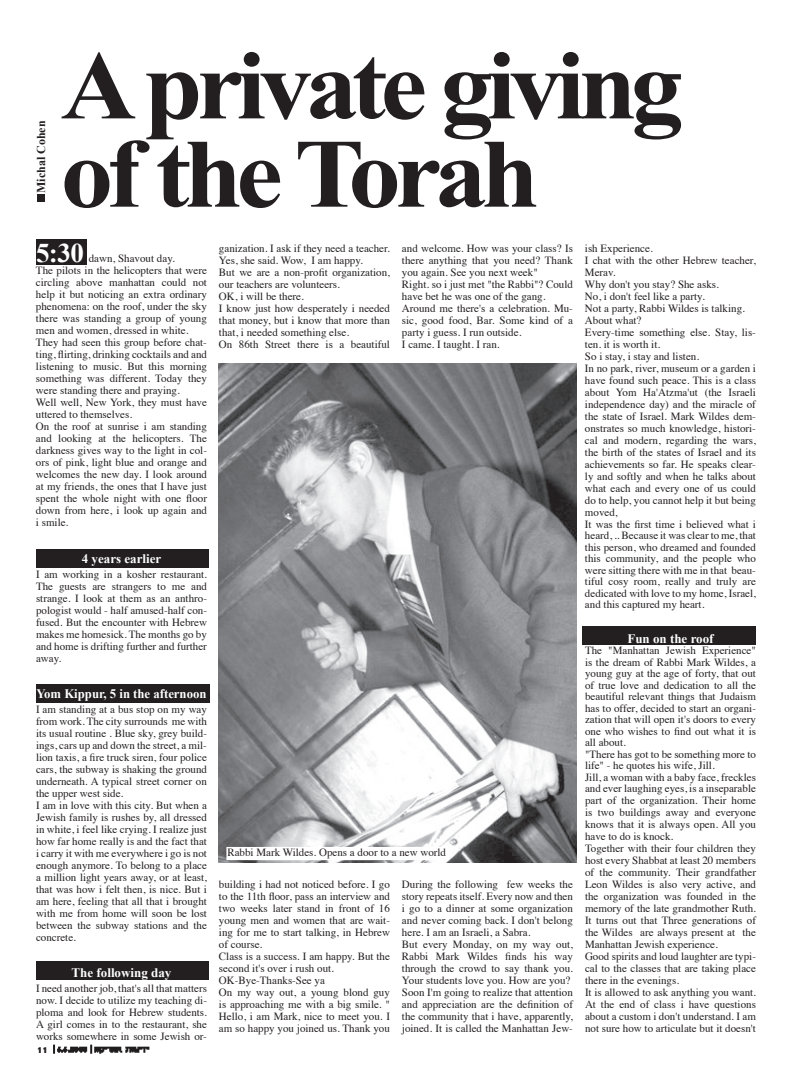
<style>
.page{position:relative;width:792px;height:1080px;background:#fff}
.page>*{position:absolute;margin:0;border:0;box-sizing:border-box;transform-origin:0 0}
.t1{font:700 98px "Times New Roman";letter-spacing:-.06em;color:#231f20;scale:1.07 1}
.t2{font:700 27px "Times New Roman";color:#fff}
.t3{font:700 13px "Times New Roman";color:#fff}
.t4{font:700 12px "Times New Roman";color:#231f20}
.t5{font:11px/12px "Times";color:#231f20}
.t6{font:11px "Kikar Dizengof Square Black MF";color:#231f20}
</style>
<div class="page">
<div style="left:36px;top:549px;width:172px;height:19px;background:#231f20"></div>
<div style="left:36px;top:684px;width:174px;height:19px;background:#231f20"></div>
<div style="left:36px;top:961px;width:172px;height:19px;background:#231f20"></div>
<div style="left:582px;top:626px;width:174px;height:19px;background:#231f20"></div>
<div style="left:36px;top:240px;width:50px;height:25px;background:#231f20"></div>
<img style="left:53px;top:1045px;width:97px;height:9px">
<img style="left:218px;top:364px;width:358px;height:499px">
<div style="left:227px;top:847px;width:222px;height:13px;background:#fff"></div>
<div style="left:38px;top:195px;width:7px;height:7px;background:#231f20"></div>
<p class="t4" style="left:33px;top:193px;width:74px;rotate:-90deg">Michal Cohen</p>
<h1 class="t1" style="left:61px;top:18px;width:583px">A private giving</h1>
<h1 class="t1" style="left:61px;top:106px;width:449px">of the Torah</h1>
<h2 class="t2" style="left:36px;top:235px;width:49px">5:30</h2>
<p class="t5" style="left:36px;top:252px;width:173px;text-indent:53px">dawn, Shavout day.<br>The pilots in the helicopters that were circling above manhattan could not help it but noticing an extra ordinary phenomena: on the roof, under the sky there was standing a group of young men and women, dressed in white.<br>They had seen this group before chat&shy;ting, flirting, drinking cocktails and and listening to music. But this morning something was different. Today they were standing there and praying.<br>Well well, New York, they must have uttered to themselves.<br>On the roof at sunrise i am standing and looking at the helicopters. The darkness gives way to the light in col&shy;ors of pink, light blue and orange and welcomes the new day. I look around at my friends, the ones that I have just spent the whole night with one floor down from here, i look up again and i smile.</p>
<p class="t3" style="left:82px;top:550px;width:81px">4 years earlier</p>
<p class="t5" style="left:36px;top:568px;width:173px;text-align:justify">I am working in a kosher restaurant.<br>The guests are strangers to me and strange. I look at them as an anthro&shy;pologist would - half amused-half con&shy;fused. But the encounter with Hebrew makes me homesick. The months go by and home is drifting further and further away.</p>
<p class="t3" style="left:36px;top:685px;width:172px">Yom Kippur, 5 in the afternoon</p>
<p class="t5" style="left:36px;top:703px;width:173px">I am standing at a bus stop on my way from work. The city surrounds me with its usual routine . Blue sky, grey build&shy;ings, cars up and down the street, a mil&shy;lion taxis, a fire truck siren, four police cars, the subway is shaking the ground underneath. A typical street corner on the upper west side.<br>I am in love with this city. But when a Jewish family is rushes by, all dressed in white, i feel like crying. I realize just how far home really is and the fact that i carry it with me everywhere i go is not enough anymore. To belong to a place a million light years away, or at least, that was how i felt then, is nice. But i am here, feeling that all that i brought with me from home will soon be lost between the subway stations and the concrete.</p>
<p class="t3" style="left:72px;top:964px;width:101px">The following day</p>
<p class="t5" style="left:36px;top:982px;width:173px;text-align:justify">I need another job, that's all that matters now. I decide to utilize my teaching di&shy;ploma and look for Hebrew students.<br>A girl comes in to the restaurant, she works somewhere in some Jewish or-</p>
<p class="t6" style="left:37px;top:1045px;width:12px">11</p>
<p class="t5" style="left:219px;top:242px;width:173px">ganization. I ask if they need a teacher.<br>Yes, she said. Wow, I am happy.<br>But we are a non-profit organization, our teachers are volunteers.<br>OK, i will be there.<br>I know just how desperately i needed that money, but i know that more than that, i needed something else.<br>On 86th Street there is a beautiful</p>
<p class="t5" style="left:402px;top:242px;width:173px">and welcome. How was your class? Is there anything that you need? Thank you again. See you next week"<br>Right. so i just met "the Rabbi"? Could have bet he was one of the gang.<br>Around me there's a celebration. Mu&shy;sic, good food, Bar. Some kind of a party i guess. I run outside.<br>I came. I taught. I ran.</p>
<p class="t5" style="left:227px;top:846px;width:220px">Rabbi Mark Wildes. Opens a door to a new world</p>
<p class="t5" style="left:219px;top:878px;width:173px">building i had not noticed before. I go to the 11th floor, pass an interview and two weeks later stand in front of 16 young men and women that are wait&shy;ing for me to start talking, in Hebrew of course.<br>Class is a success. I am happy. But the second it's over i rush out.<br>OK-Bye-Thanks-See ya<br>On my way out, a young blond guy is approaching me with a big smile. "<br>Hello, i am Mark, nice to meet you. I am so happy you joined us. Thank you</p>
<p class="t5" style="left:402px;top:878px;width:173px">During the following few weeks the story repeats itself. Every now and then i go to a dinner at some organization and never coming back. I don't belong here. I am an Israeli, a Sabra.<br>But every Monday, on my way out, Rabbi Mark Wildes finds his way through the crowd to say thank you.<br>Your students love you. How are you?<br>Soon I'm going to realize that attention and appreciation are the definition of the community that i have, apparently, joined. It is called the Manhattan Jew-</p>
<p class="t5" style="left:585px;top:242px;width:173px">ish Experience.<br>I chat with the other Hebrew teacher,<br>Merav.<br>Why don't you stay? She asks.<br>No, i don't feel like a party.<br>Not a party, Rabbi Wildes is talking.<br>About what?<br>Every-time something else. Stay, lis&shy;ten. it is worth it.<br>So i stay, i stay and listen.<br>In no park, river, museum or a garden i have found such peace. This is a class about Yom Ha'Atzma'ut (the Israeli independence day) and the miracle of the state of Israel. Mark Wildes dem&shy;onstrates so much knowledge, histori&shy;cal and modern, regarding the wars, the birth of the states of Israel and its achievements so far. He speaks clear&shy;ly and softly and when he talks about what each and every one of us could do to help, you cannot help it but being moved,<br>It was the first time i believed what i heard, .. Because it was clear to me, that this person, who dreamed and founded this community, and the people who were sitting there with me in that beau&shy;tiful cosy room, really and truly are dedicated with love to my home, Israel, and this captured my heart.</p>
<p class="t3" style="left:627px;top:630px;width:88px">Fun on the roof</p>
<p class="t5" style="left:585px;top:644px;width:173px">The "Manhattan Jewish Experience" is the dream of Rabbi Mark Wildes, a young guy at the age of forty, that out of true love and dedication to all the beautiful relevant things that Judaism has to offer, decided to start an organi&shy;zation that will open it's doors to every one who wishes to find out what it is all about.<br>"There has got to be something more to life" - he quotes his wife, Jill.<br>Jill, a woman with a baby face, freckles and ever laughing eyes, is a inseparable part of the organization. Their home is two buildings away and everyone knows that it is always open. All you have to do is knock.<br>Together with their four children they host every Shabbat at least 20 members of the community. Their grandfather Leon Wildes is also very active, and the organization was founded in the memory of the late grandmother Ruth.<br>It turns out that Three generations of the Wildes are always present at the Manhattan Jewish experience.<br>Good spirits and loud laughter are typi&shy;cal to the classes that are taking place there in the evenings.<br>It is allowed to ask anything you want.<br>At the end of class i have questions about a custom i don't understand. I am not sure how to articulate but it doesn't</p>
</div>
